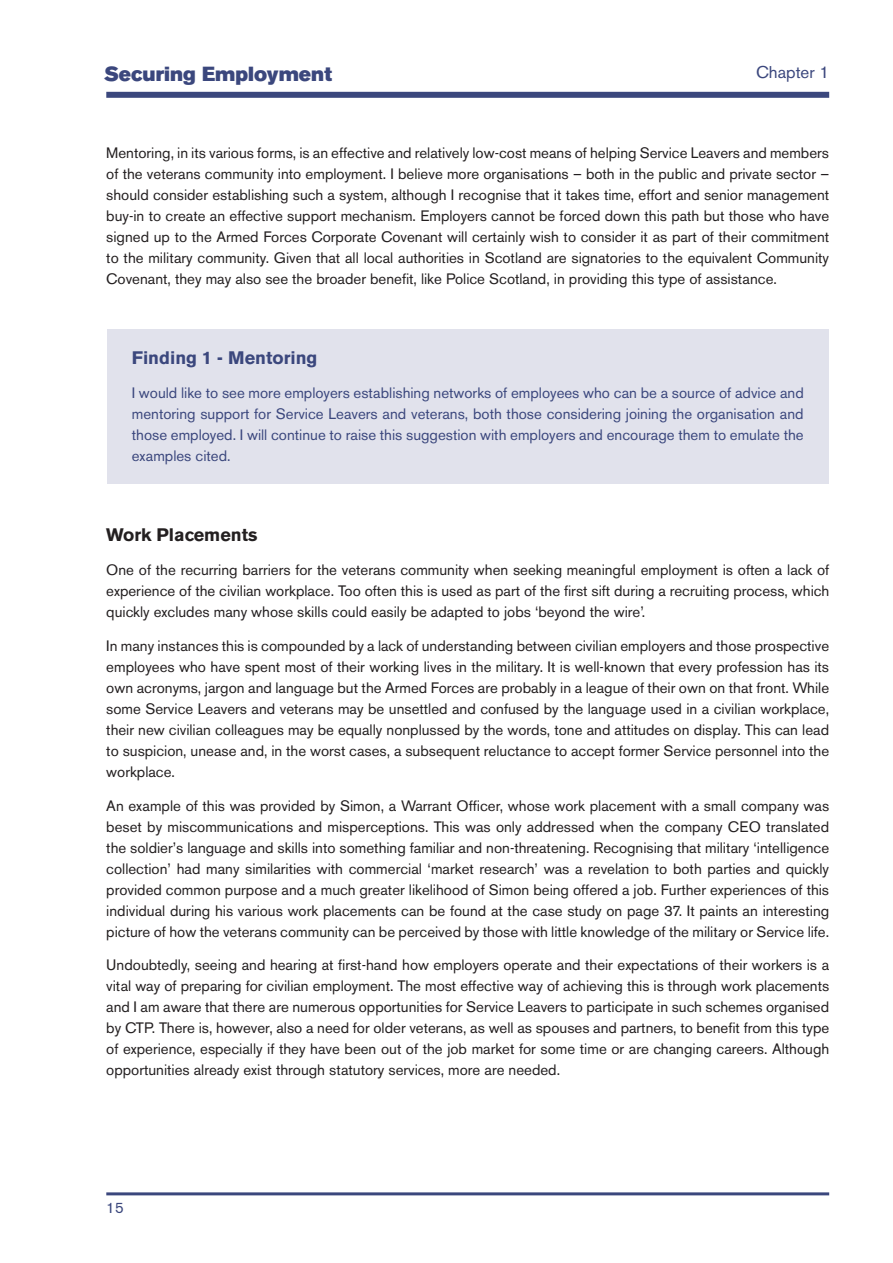
<style>
.page{position:relative;width:893px;height:1263px;background:#fff}
.page>*{position:absolute;margin:0;border:0;box-sizing:border-box;transform-origin:0 0}
.Cover_-_Title{font:20.25px "Akzidenz Grotesk BE Super";color:#3b477d}
.BODY_BOLD_INDENT{font:700 18px "Akzidenz Grotesk BE";color:#3b477d}
.BODY_BOLD{font:700 18px "Akzidenz Grotesk BE";color:#231f20}
.Cover_-_Title-2{font:16.95px "Akzidenz Grotesk BE";color:#3b477d}
.Body{font:15px/21px "Akzidenz Grotesk BE";color:#231f20;text-align:justify}
.BODY_INDENT{font:15px/21px "Akzidenz Grotesk BE";color:#3b477d;text-align:justify}
</style>
<div class="page">
<div style="left:107px;top:330px;width:721px;height:154px;background:#e1e2ec"></div>
<hr style="left:106px;top:1192px;width:723px;height:3px;background:#3b477d">
<div style="left:106px;top:92px;width:723px;height:6px;background:#3b477d"></div>
<p class="Cover_-_Title" style="left:104px;top:62px;width:229px">Securing Employment</p>
<p class="Cover_-_Title-2" style="left:756px;top:62px;width:74px">Chapter 1</p>
<p class="Body" style="left:106px;top:142px;width:724px">Mentoring, in its various forms, is an effective and relatively low-cost means of helping Service Leavers and members of the veterans community into employment. I believe more organisations – both in the public and private sector – should consider establishing such a system, although I recognise that it takes time, effort and senior management buy-in to create an effective support mechanism. Employers cannot be forced down this path but those who have signed up to the Armed Forces Corporate Covenant will certainly wish to consider it as part of their commitment to the military community. Given that all local authorities in Scotland are signatories to the equivalent Community Covenant, they may also see the broader benefit, like Police Scotland, in providing this type of assistance.</p>
<p class="BODY_BOLD_INDENT" style="left:132px;top:348px;width:187px">Finding 1 - Mentoring</p>
<p class="BODY_INDENT" style="left:132px;top:382px;width:673px">I would like to see more employers establishing networks of employees who can be a source of advice and mentoring support for Service Leavers and veterans, both those considering joining the organisation and those employed. I will continue to raise this suggestion with employers and encourage them to emulate the examples cited.</p>
<p class="BODY_BOLD" style="left:106px;top:525px;width:153px">Work Placements</p>
<p class="Body" style="left:106px;top:559px;width:724px">One of the recurring barriers for the veterans community when seeking meaningful employment is often a lack of experience of the civilian workplace. Too often this is used as part of the first sift during a recruiting process, which quickly excludes many whose skills could easily be adapted to jobs ‘beyond the wire’.</p>
<p class="Body" style="left:106px;top:635px;width:724px">In many instances this is compounded by a lack of understanding between civilian employers and those prospective employees who have spent most of their working lives in the military. It is well-known that every profession has its own acronyms, jargon and language but the Armed Forces are probably in a league of their own on that front. While some Service Leavers and veterans may be unsettled and confused by the language used in a civilian workplace, their new civilian colleagues may be equally nonplussed by the words, tone and attitudes on display. This can lead to suspicion, unease and, in the worst cases, a subsequent reluctance to accept former Service personnel into the workplace.</p>
<p class="Body" style="left:106px;top:795px;width:724px">An example of this was provided by Simon, a Warrant Officer, whose work placement with a small company was beset by miscommunications and misperceptions. This was only addressed when the company CEO translated the soldier’s language and skills into something familiar and non-threatening. Recognising that military ‘intelligence collection’ had many similarities with commercial ‘market research’ was a revelation to both parties and quickly provided common purpose and a much greater likelihood of Simon being offered a job. Further experiences of this individual during his various work placements can be found at the case study on page 37. It paints an interesting picture of how the veterans community can be perceived by those with little knowledge of the military or Service life.</p>
<p class="Body" style="left:106px;top:955px;width:724px">Undoubtedly, seeing and hearing at first-hand how employers operate and their expectations of their workers is a vital way of preparing for civilian employment. The most effective way of achieving this is through work placements and I am aware that there are numerous opportunities for Service Leavers to participate in such schemes organised by CTP. There is, however, also a need for older veterans, as well as spouses and partners, to benefit from this type of experience, especially if they have been out of the job market for some time or are changing careers. Although opportunities already exist through statutory services, more are needed.</p>
<p class="BODY_INDENT" style="left:106px;top:1197px;width:19px">15</p>
</div>
